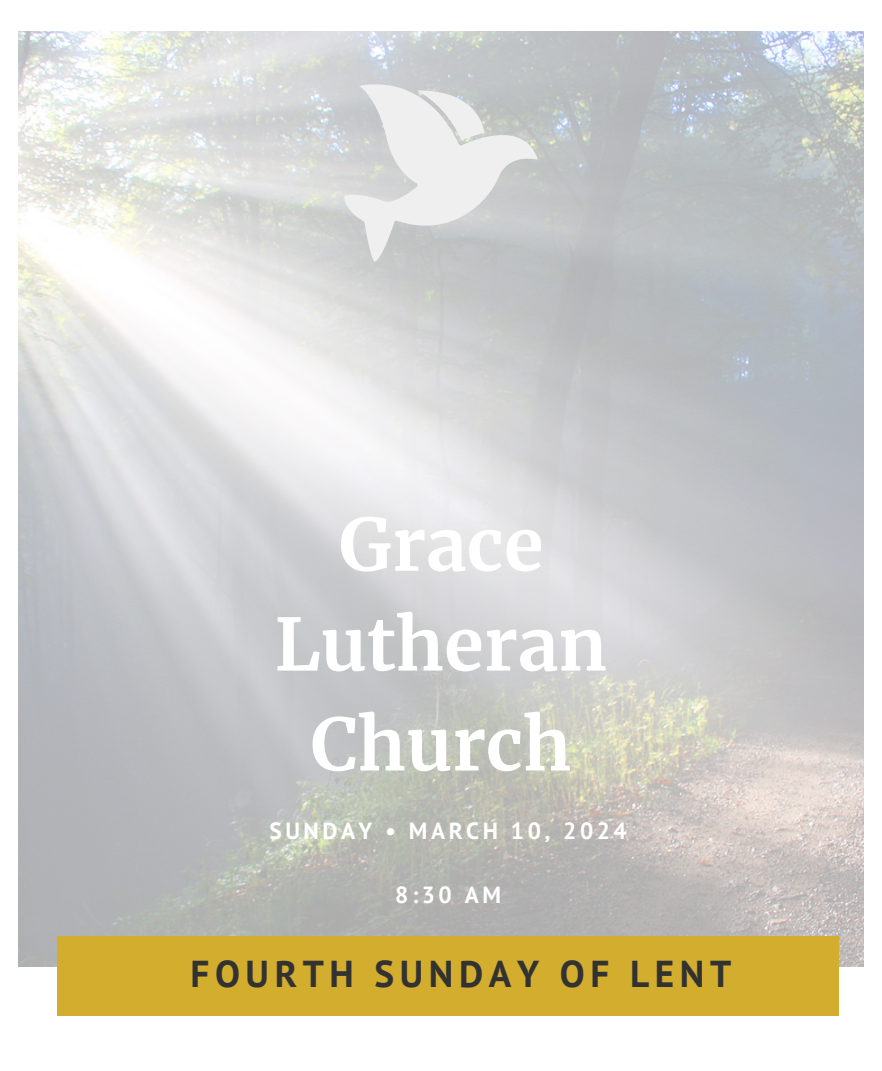
<style>
.page{position:relative;width:882px;height:1071px;background:#fff}
.page>*{position:absolute;margin:0;border:0;box-sizing:border-box;transform-origin:0 0}
.t1{font:700 71.92px/99.9px "Merriweather";color:#fff;text-align:center}
.t2{font:700 37.27px "PT Sans";letter-spacing:.15em;color:#323232}
.t3{font:700 23.28px "PT Sans";letter-spacing:.15em;color:#fff}
</style>
<div class="page">
<img style="left:18px;top:32px;width:846px;height:934px">
<div style="left:57px;top:936px;width:782px;height:79px;background:#d3ad2d"></div>
<svg style="left:344px;top:83px;width:194px;height:179px"></svg>
<p class="t1" style="left:275px;top:495px;width:334px">Grace<br>Lutheran<br>Church</p>
<h1 class="t3" style="left:270px;top:815px;width:359px">SUNDAY • MARCH 10, 2024</h1>
<p class="t3" style="left:395px;top:880px;width:107px">8:30 AM</p>
<p class="t2" style="left:190px;top:950px;width:542px">FOURTH SUNDAY OF LENT</p>
</div>
